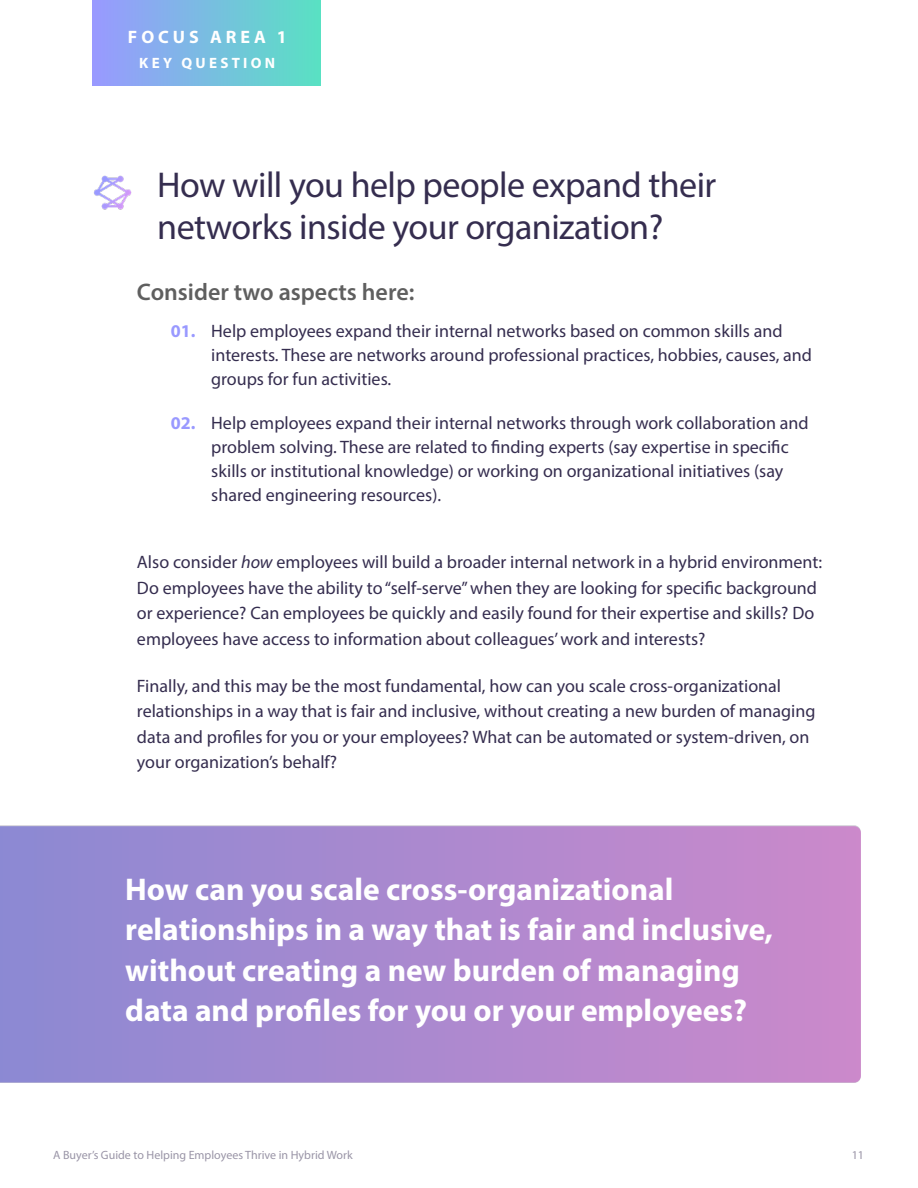
<style>
.page{position:relative;width:918px;height:1188px;background:#fff}
.page>*{position:absolute;margin:0;border:0;box-sizing:border-box;transform-origin:0 0}
.t1{font:36px/42px "Myriad Pro";letter-spacing:-.015em;color:#352d4f}
.t2{font:700 31.5px/40.5px "Myriad Pro";color:#fff}
.t3{font:600 24px "Myriad Pro";color:#5f5f5f}
.t4{font:18px/25.5px "Myriad Pro";color:#352d4f}
.t5{font:700 18px "Myriad Pro";letter-spacing:.22em;color:#fff}
.t6{font:700 15px "Myriad Pro";letter-spacing:.22em;color:#fff}
.t7{font:12px "Myriad Pro";color:#9a95a7}
.s1{font-weight:700;color:#99f}
.s2{font-style:italic}
</style>
<div class="page">
<div style="left:93px;top:0;width:228px;height:85px;background:linear-gradient(to right,#99f,#59e1c3)"></div>
<svg style="left:0;top:825px;width:861px;height:258px;background:#ab89cf"></svg>
<img style="left:94px;top:175px;width:38px;height:35px">
<p class="t5" style="left:128px;top:25px;width:160px">FOCUS AREA 1</p>
<p class="t6" style="left:139px;top:53px;width:137px">KEY QUESTION</p>
<h1 class="t1" style="left:157px;top:163px;width:561px">How will you help people expand their networks inside your organization?</h1>
<h3 class="t3" style="left:137px;top:276px;width:279px">Consider two aspects here:</h3>
<p class="t4" style="left:211px;top:319px;width:602px;line-height:24px;text-indent:-40px"><span class="s1">01.</span> Help employees expand their internal networks based on common skills and interests. These are networks around professional practices, hobbies, causes, and groups for fun activities.</p>
<p class="t4" style="left:211px;top:411px;width:599px;line-height:24px;text-indent:-40px"><span class="s1">02.</span> Help employees expand their internal networks through work collaboration and problem solving. These are related to finding experts (say expertise in specific skills or institutional knowledge) or working on organizational initiatives (say shared engineering resources).</p>
<p class="t4" style="left:137px;top:549px;width:687px">Also consider <span class="s2">how</span> employees will build a broader internal network in a hybrid environment:<br>Do employees have the ability to “self-serve” when they are looking for specific background or experience? Can employees be quickly and easily found for their expertise and skills? Do employees have access to information about colleagues’ work and interests?</p>
<p class="t4" style="left:137px;top:673px;width:680px">Finally, and this may be the most fundamental, how can you scale cross-organizational relationships in a way that is fair and inclusive, without creating a new burden of managing data and profiles for you or your employees? What can be automated or system-driven, on your organization’s behalf?</p>
<h2 class="t2" style="left:125px;top:868px;width:649px">How can you scale cross-organizational relationships in a way that is fair and inclusive, without creating a new burden of managing data and profiles for you or your employees?</h2>
<p class="t7" style="left:53px;top:1148px;width:301px">A Buyer’s Guide to Helping Employees Thrive in Hybrid Work</p>
<p class="t7" style="left:852px;top:1148px;width:14px">11</p>
</div>
